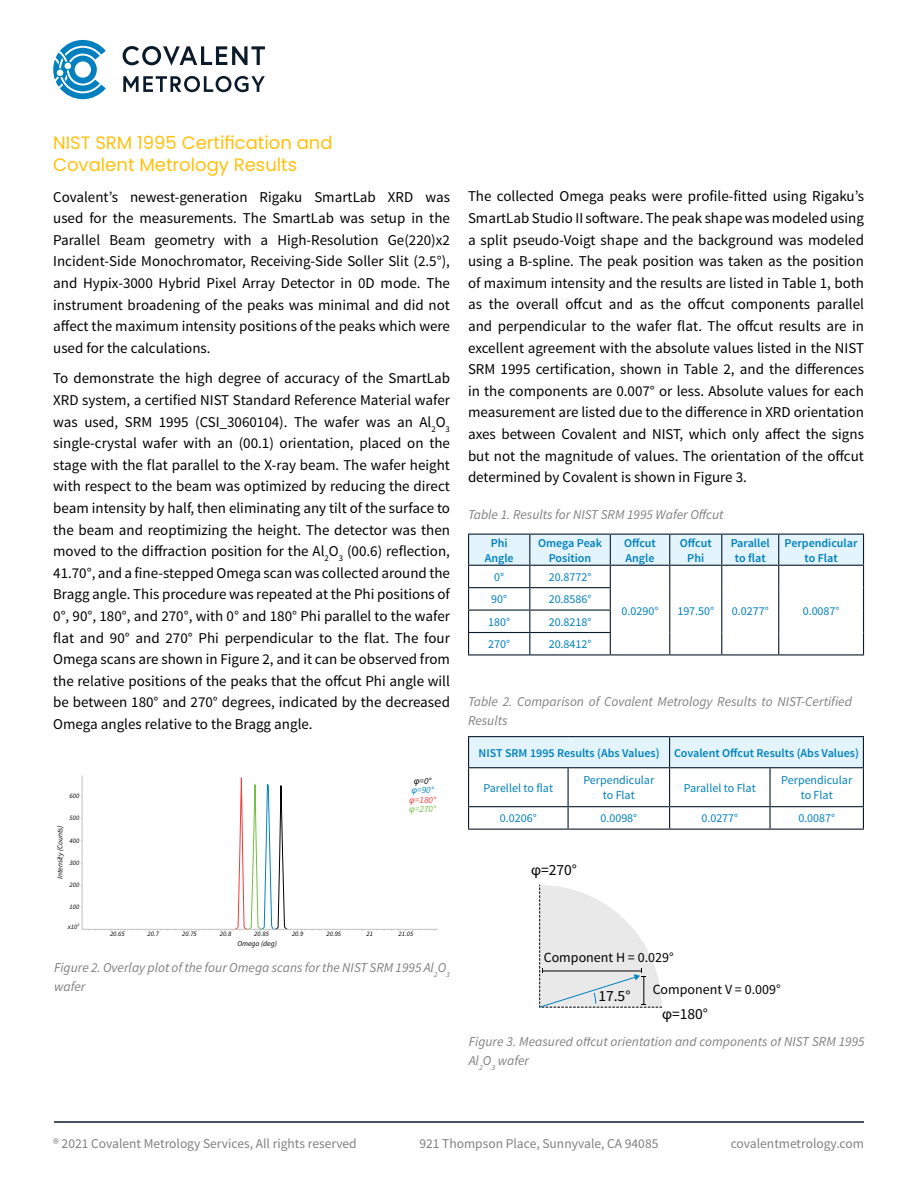
<style>
.page{position:relative;width:918px;height:1188px;background:#fff}
.page>*{position:absolute;margin:0;border:0;box-sizing:border-box;transform-origin:0 0}
.t1{font:18px/21.6px "Poppins";color:#ffc10e}
.t2{font:15.45px "Source Sans Pro";color:#000}
.t3{font:15px/21.6px "Source Sans Pro";color:#000;text-align:justify}
.t4{font:13.95px "Source Sans Pro";color:#000}
.t5{font:italic 13.5px/18.6px "Source Sans Pro";color:#808080}
.t6{font:13.5px "Source Sans Pro";color:#808080}
.t7{font:12px/15px "Source Sans Pro";color:#0080be;text-align:center}
.t8{font:600 12px/15px "Source Sans Pro";color:#0080be;text-align:center}
.t9{font:italic 9.45px/9.4px "Source Sans Pro";color:#ee3e3a;text-align:center}
.t10{font:italic 7.5px "Source Sans Pro";color:#000}
.t11{font:italic 6.75px "Source Sans Pro";color:#000}
.s1{font-family:"Myriad Pro";color:#000}
.s2{color:#000}
.s3{font-family:"Myriad Pro";color:#0082bf}
.s4{color:#0082bf}
.s5{font-family:"Myriad Pro"}
.s6{font-family:"Myriad Pro";color:#72be44}
.s7{color:#72be44}
</style>
<div class="page">
<hr style="left:54px;top:1121px;width:810px;height:2px;background:#0b1b2c">
<svg style="left:53px;top:40px;width:53px;height:59px"></svg>
<svg style="left:123px;top:46px;width:142px;height:20px"></svg>
<svg style="left:123px;top:76px;width:142px;height:16px"></svg>
<svg style="left:81px;top:775px;width:357px;height:155px"></svg>
<svg style="left:232px;top:778px;width:59px;height:152px"></svg>
<svg style="left:539px;top:884px;width:123px;height:124px"></svg>
<hr style="left:530px;top:654px;width:80px;height:2px;background:#0b1b2c">
<hr style="left:610px;top:654px;width:60px;height:2px;background:#0b1b2c">
<hr style="left:670px;top:654px;width:52px;height:2px;background:#0b1b2c">
<hr style="left:722px;top:654px;width:57px;height:2px;background:#0b1b2c">
<hr style="left:779px;top:654px;width:85px;height:2px;background:#0b1b2c">
<svg style="left:468px;top:534px;width:396px;height:120px"></svg>
<hr style="left:468px;top:654px;width:62px;height:2px;background:#0b1b2c">
<div style="left:469px;top:737px;width:394px;height:30px;background:#e3f4fc"></div>
<hr style="left:669px;top:768px;width:1px;height:38px;background:#0b1b2c">
<hr style="left:769px;top:768px;width:2px;height:38px;background:#0b1b2c">
<hr style="left:863px;top:768px;width:1px;height:38px;background:#0b1b2c">
<hr style="left:568px;top:806px;width:102px;height:1px;background:#0b1b2c">
<hr style="left:670px;top:806px;width:100px;height:1px;background:#0b1b2c">
<svg style="left:669px;top:807px;width:1px;height:22px"></svg>
<hr style="left:770px;top:806px;width:94px;height:1px;background:#0b1b2c">
<hr style="left:769px;top:807px;width:2px;height:22px;background:#0b1b2c">
<svg style="left:863px;top:807px;width:1px;height:22px"></svg>
<hr style="left:568px;top:829px;width:102px;height:1px;background:#0b1b2c">
<hr style="left:670px;top:829px;width:100px;height:1px;background:#0b1b2c">
<hr style="left:770px;top:829px;width:94px;height:1px;background:#0b1b2c">
<hr style="left:468px;top:736px;width:100px;height:1px;background:#0b1b2c">
<hr style="left:468px;top:737px;width:1px;height:30px;background:#0b1b2c">
<hr style="left:568px;top:736px;width:102px;height:1px;background:#0b1b2c">
<hr style="left:568px;top:767px;width:102px;height:1px;background:#0b1b2c">
<hr style="left:670px;top:736px;width:100px;height:1px;background:#0b1b2c">
<hr style="left:669px;top:737px;width:1px;height:30px;background:#0b1b2c">
<hr style="left:770px;top:736px;width:94px;height:1px;background:#0b1b2c">
<hr style="left:670px;top:767px;width:100px;height:1px;background:#0b1b2c">
<hr style="left:770px;top:767px;width:94px;height:1px;background:#0b1b2c">
<hr style="left:863px;top:737px;width:1px;height:30px;background:#0b1b2c">
<hr style="left:468px;top:767px;width:100px;height:1px;background:#0b1b2c">
<hr style="left:468px;top:768px;width:1px;height:38px;background:#0b1b2c">
<hr style="left:568px;top:768px;width:1px;height:38px;background:#0b1b2c">
<hr style="left:468px;top:806px;width:100px;height:1px;background:#0b1b2c">
<svg style="left:468px;top:807px;width:1px;height:22px"></svg>
<svg style="left:568px;top:807px;width:1px;height:22px"></svg>
<hr style="left:468px;top:829px;width:100px;height:1px;background:#0b1b2c">
<p class="t1" style="left:53px;top:132px;width:281px">NIST SRM 1995 Certification and<br>Covalent Metrology Results</p>
<p class="t3" style="left:53px;top:186px;width:398px">Covalent’s newest-generation Rigaku SmartLab XRD was used for the measurements. The SmartLab was setup in the Parallel Beam geometry with a High-Resolution Ge(220)x2<br>Incident-Side Monochromator, Receiving-Side Soller Slit (2.5°), and Hypix-3000 Hybrid Pixel Array Detector in 0D mode. The instrument broadening of the peaks was minimal and did not affect the maximum intensity positions of the peaks which were used for the calculations.</p>
<p class="t3" style="left:53px;top:368px;width:398px">To demonstrate the high degree of accuracy of the SmartLab XRD system, a certified NIST Standard Reference Material wafer was used, SRM 1995 (CSI_3060104). The wafer was an Al<sub>2</sub>O<sub>3 </sub>single-crystal wafer with an (00.1) orientation, placed on the stage with the flat parallel to the X-ray beam. The wafer height with respect to the beam was optimized by reducing the direct beam intensity by half, then eliminating any tilt of the surface to the beam and reoptimizing the height. The detector was then moved to the diffraction position for the Al<sub>2</sub>O<sub>3</sub> (00.6) reflection, 41.70°, and a fine-stepped Omega scan was collected around the Bragg angle. This procedure was repeated at the Phi positions of 0°, 90°, 180°, and 270°, with 0° and 180° Phi parallel to the wafer flat and 90° and 270° Phi perpendicular to the flat. The four Omega scans are shown in Figure 2, and it can be observed from the relative positions of the peaks that the offcut Phi angle will be between 180° and 270° degrees, indicated by the decreased Omega angles relative to the Bragg angle.</p>
<p class="t11" style="left:70px;top:792px;width:11px">600</p>
<p class="t11" style="left:70px;top:814px;width:11px">500</p>
<p class="t10" style="left:56px;top:879px;width:55px;rotate:-90deg">Intensity (Counts)</p>
<p class="t11" style="left:70px;top:836px;width:11px">400</p>
<p class="t11" style="left:70px;top:858px;width:11px">300</p>
<p class="t11" style="left:70px;top:881px;width:11px">200</p>
<p class="t11" style="left:70px;top:903px;width:11px">100</p>
<p class="t11" style="left:68px;top:922px;width:13px">x10<sup>3</sup></p>
<p class="t9" style="left:409px;top:776px;width:28px"><span class="s1">φ</span><span class="s2">=0° </span><span class="s3">φ</span><span class="s4">=90° </span><span class="s5">φ</span>=180° <span class="s6">φ</span><span class="s7">=270°</span></p>
<p class="t11" style="left:110px;top:930px;width:16px">20.65</p>
<p class="t11" style="left:148px;top:930px;width:13px">20.7</p>
<p class="t11" style="left:182px;top:930px;width:16px">20.75</p>
<p class="t11" style="left:220px;top:930px;width:13px">20.8</p>
<p class="t11" style="left:254px;top:930px;width:16px">20.85</p>
<p class="t11" style="left:292px;top:930px;width:13px">20.9</p>
<p class="t11" style="left:327px;top:930px;width:16px">20.95</p>
<p class="t11" style="left:367px;top:930px;width:8px">21</p>
<p class="t11" style="left:399px;top:930px;width:16px">21.05</p>
<p class="t10" style="left:237px;top:939px;width:41px">Omega (deg)</p>
<p class="t5" style="left:54px;top:959px;width:398px">Figure 2. Overlay plot of the four Omega scans for the NIST SRM 1995 Al<sub>2</sub>O<sub>3 </sub>wafer</p>
<p class="t3" style="left:468px;top:186px;width:398px">The collected Omega peaks were profile-fitted using Rigaku’s SmartLab Studio II software. The peak shape was modeled using a split pseudo-Voigt shape and the background was modeled using a B-spline. The peak position was taken as the position of maximum intensity and the results are listed in Table 1, both as the overall offcut and as the offcut components parallel and perpendicular to the wafer flat. The offcut results are in excellent agreement with the absolute values listed in the NIST SRM 1995 certification, shown in Table 2, and the differences in the components are 0.007° or less. Absolute values for each measurement are listed due to the difference in XRD orientation axes between Covalent and NIST, which only affect the signs but not the magnitude of values. The orientation of the offcut determined by Covalent is shown in Figure 3.</p>
<p class="t5" style="left:468px;top:505px;width:257px">Table 1. Results for NIST SRM 1995 Wafer Offcut</p>
<p class="t8" style="left:485px;top:536px;width:30px">Phi<br>Angle</p>
<p class="t8" style="left:538px;top:536px;width:66px">Omega Peak<br>Position</p>
<p class="t8" style="left:624px;top:536px;width:33px;text-align:left">Offcut<br>Angle</p>
<p class="t8" style="left:680px;top:536px;width:33px">Offcut<br>Phi</p>
<p class="t8" style="left:731px;top:536px;width:41px">Parallel to flat</p>
<p class="t8" style="left:785px;top:536px;width:75px">Perpendicular to Flat</p>
<p class="t7" style="left:494px;top:570px;width:11px">0°</p>
<p class="t7" style="left:549px;top:570px;width:44px">20.8772°</p>
<p class="t7" style="left:622px;top:603px;width:38px">0.0290°</p>
<p class="t7" style="left:677px;top:603px;width:38px">197.50°</p>
<p class="t7" style="left:732px;top:603px;width:38px">0.0277°</p>
<p class="t7" style="left:803px;top:603px;width:38px">0.0087°</p>
<p class="t7" style="left:491px;top:592px;width:17px">90°</p>
<p class="t7" style="left:549px;top:592px;width:44px">20.8586°</p>
<p class="t7" style="left:488px;top:615px;width:23px">180°</p>
<p class="t7" style="left:549px;top:615px;width:44px">20.8218°</p>
<p class="t7" style="left:488px;top:637px;width:23px">270°</p>
<p class="t7" style="left:549px;top:637px;width:44px">20.8412°</p>
<p class="t5" style="left:468px;top:692px;width:385px">Table 2. Comparison of Covalent Metrology Results to NIST-Certified<br>Results</p>
<p class="t8" style="left:479px;top:746px;width:382px">NIST SRM 1995 Results (Abs Values) Covalent Offcut Results (Abs Values)</p>
<p class="t7" style="left:483px;top:780px;width:71px">Parellel to flat</p>
<p class="t7" style="left:583px;top:773px;width:72px">Perpendicular to Flat</p>
<p class="t7" style="left:684px;top:780px;width:74px">Parallel to Flat</p>
<p class="t7" style="left:781px;top:773px;width:72px">Perpendicular to Flat</p>
<p class="t7" style="left:500px;top:811px;width:38px">0.0206°</p>
<p class="t7" style="left:600px;top:811px;width:38px">0.0098°</p>
<p class="t7" style="left:701px;top:811px;width:38px">0.0277°</p>
<p class="t7" style="left:798px;top:811px;width:38px">0.0087°</p>
<p class="t2" style="left:531px;top:860px;width:47px"><span class="s5">φ</span>=270°</p>
<p class="t4" style="left:544px;top:949px;width:131px">Component H = 0.029°</p>
<p class="t4" style="left:653px;top:981px;width:130px">Component V = 0.009°</p>
<p class="t2" style="left:598px;top:986px;width:34px">17.5°</p>
<p class="t2" style="left:662px;top:1004px;width:47px"><span class="s5">φ</span>=180°</p>
<p class="t5" style="left:469px;top:1033px;width:397px">Figure 3. Measured offcut orientation and components of NIST SRM 1995<br>Al<sub>2</sub>O<sub>3</sub> wafer</p>
<p class="t6" style="left:53px;top:1135px;width:305px">® 2021 Covalent Metrology Services, All rights reserved</p>
<p class="t6" style="left:419px;top:1135px;width:241px">921 Thompson Place, Sunnyvale, CA 94085</p>
<p class="t6" style="left:731px;top:1135px;width:135px">covalentmetrology.com</p>
</div>
